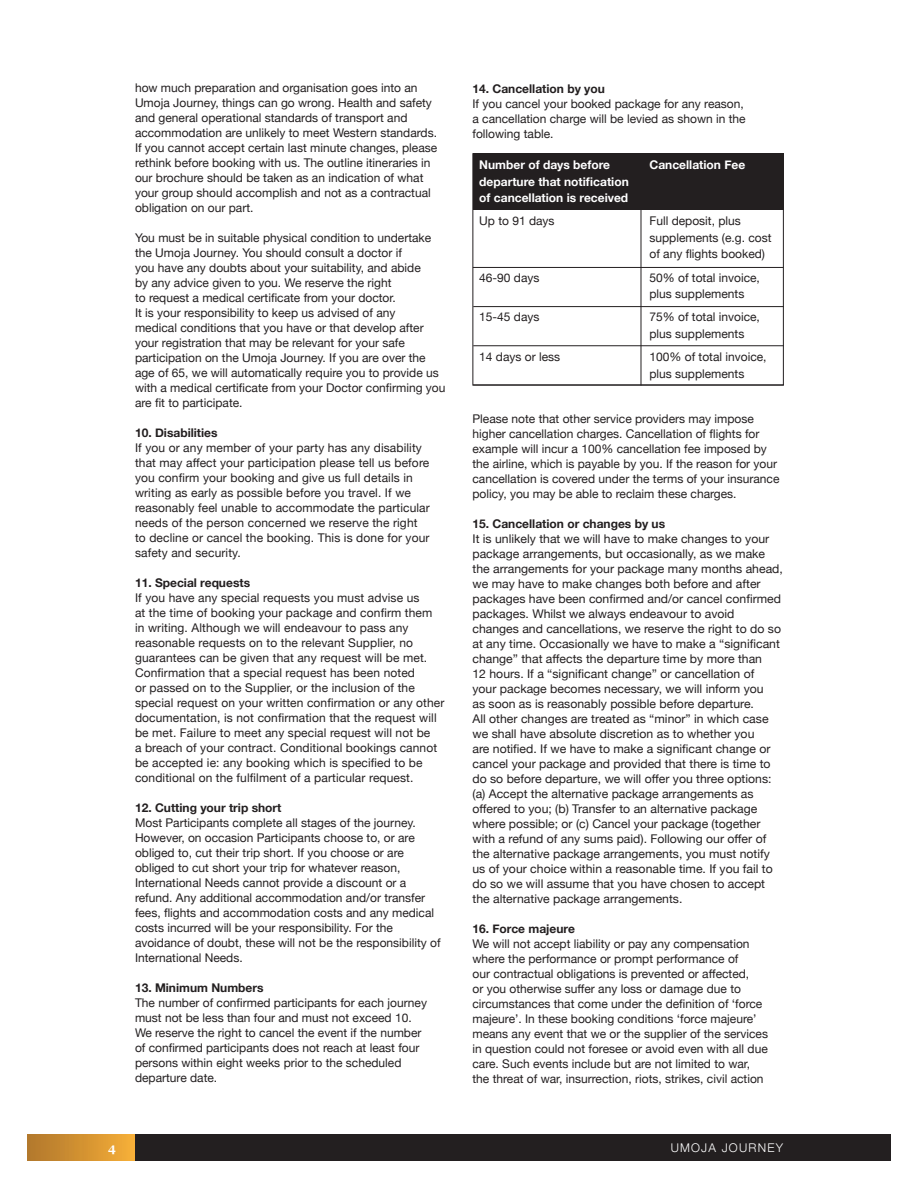
<style>
.page{position:relative;width:918px;height:1188px;background:#fff}
.page>*{position:absolute;margin:0;border:0;box-sizing:border-box;transform-origin:0 0}
.t1{font:12px/15px "Helvetica Neue";color:#231f20}
.t2{font:700 12px "Helvetica Neue";color:#231f20}
.t3{font:700 12px/16.5px "Helvetica Neue";color:#fff}
.t4{font:300 12px "Helvetica Neue";letter-spacing:.1em;color:#fff}
.t5{font:700 12px "Georgia";color:#fff}
</style>
<div class="page">
<div style="left:135px;top:1134px;width:783px;height:27px;background:#231f20"></div>
<div style="left:27px;top:1134px;width:108px;height:27px;background:linear-gradient(to right,#b0772c,#f6ae38)"></div>
<div style="left:891px;top:1099px;width:27px;height:89px;background:#fff"></div>
<div style="left:473px;top:153px;width:311px;height:57px;background:#231f20"></div>
<div style="left:472px;top:153px;width:312px;height:233px;border:1px solid #231f20"></div>
<hr style="left:641px;top:160px;width:1px;height:225px;background:#231f20">
<hr style="left:473px;top:267px;width:310px;height:1px;background:#231f20">
<hr style="left:473px;top:306px;width:311px;height:1px;background:#231f20">
<hr style="left:473px;top:345px;width:311px;height:1px;background:#231f20">
<hr style="left:473px;top:385px;width:311px;height:1px;background:#231f20">
<p class="t1" style="left:135px;top:81px;width:304px">how much preparation and organisation goes into an Umoja Journey, things can go wrong. Health and safety and general operational standards of transport and accommodation are unlikely to meet Western standards.<br>If you cannot accept certain last minute changes, please rethink before booking with us. The outline itineraries in our brochure should be taken as an indication of what your group should accomplish and not as a contractual obligation on our part.</p>
<p class="t1" style="left:135px;top:231px;width:312px">You must be in suitable physical condition to undertake the Umoja Journey. You should consult a doctor if<br>you have any doubts about your suitability, and abide<br>by any advice given to you. We reserve the right<br>to request a medical certificate from your doctor.<br>It is your responsibility to keep us advised of any<br>medical conditions that you have or that develop after your registration that may be relevant for your safe participation on the Umoja Journey. If you are over the age of 65, we will automatically require you to provide us with a medical certificate from your Doctor confirming you are fit to participate.</p>
<p class="t2" style="left:135px;top:424px;width:84px">10. Disabilities</p>
<p class="t1" style="left:135px;top:441px;width:296px">If you or any member of your party has any disability that may affect your participation please tell us before you confirm your booking and give us full details in writing as early as possible before you travel. If we reasonably feel unable to accommodate the particular needs of the person concerned we reserve the right to decline or cancel the booking. This is done for your safety and security.</p>
<p class="t2" style="left:135px;top:574px;width:117px">11. Special requests</p>
<p class="t1" style="left:135px;top:591px;width:311px">If you have any special requests you must advise us<br>at the time of booking your package and confirm them in writing. Although we will endeavour to pass any reasonable requests on to the relevant Supplier, no guarantees can be given that any request will be met.<br>Confirmation that a special request has been noted<br>or passed on to the Supplier, or the inclusion of the special request on your written confirmation or any other documentation, is not confirmation that the request will be met. Failure to meet any special request will not be<br>a breach of your contract. Conditional bookings cannot be accepted ie: any booking which is specified to be conditional on the fulfilment of a particular request.</p>
<p class="t2" style="left:135px;top:799px;width:148px">12. Cutting your trip short</p>
<p class="t1" style="left:135px;top:816px;width:307px">Most Participants complete all stages of the journey.<br>However, on occasion Participants choose to, or are obliged to, cut their trip short. If you choose or are obliged to cut short your trip for whatever reason, International Needs cannot provide a discount or a refund. Any additional accommodation and/or transfer fees, flights and accommodation costs and any medical costs incurred will be your responsibility. For the avoidance of doubt, these will not be the responsibility of International Needs.</p>
<p class="t2" style="left:135px;top:979px;width:130px">13. Minimum Numbers</p>
<p class="t1" style="left:135px;top:996px;width:294px">The number of confirmed participants for each journey must not be less than four and must not exceed 10.<br>We reserve the right to cancel the event if the number of confirmed participants does not reach at least four persons within eight weeks prior to the scheduled departure date.</p>
<p class="t2" style="left:472px;top:79px;width:134px">14. Cancellation by you</p>
<p class="t1" style="left:472px;top:97px;width:275px">If you cancel your booked package for any reason, a cancellation charge will be levied as shown in the following table.</p>
<p class="t3" style="left:479px;top:157px;width:132px">Number of days before</p>
<p class="t3" style="left:650px;top:157px;width:97px">Cancellation Fee</p>
<p class="t3" style="left:479px;top:173px;width:151px">departure that notification of cancellation is received</p>
<p class="t1" style="left:479px;top:214px;width:77px">Up to 91 days</p>
<p class="t1" style="left:650px;top:214px;width:93px">Full deposit, plus</p>
<p class="t1" style="left:650px;top:231px;width:124px">supplements (e.g. cost</p>
<p class="t1" style="left:650px;top:247px;width:117px">of any flights booked)</p>
<p class="t1" style="left:479px;top:271px;width:62px">46-90 days</p>
<p class="t1" style="left:650px;top:271px;width:112px">50% of total invoice,</p>
<p class="t1" style="left:650px;top:287px;width:96px">plus supplements</p>
<p class="t1" style="left:479px;top:310px;width:62px">15-45 days</p>
<p class="t1" style="left:650px;top:310px;width:112px">75% of total invoice,</p>
<p class="t1" style="left:650px;top:327px;width:96px">plus supplements</p>
<p class="t1" style="left:479px;top:350px;width:82px">14 days or less</p>
<p class="t1" style="left:650px;top:350px;width:119px">100% of total invoice,</p>
<p class="t1" style="left:650px;top:367px;width:96px">plus supplements</p>
<p class="t1" style="left:472px;top:412px;width:308px">Please note that other service providers may impose higher cancellation charges. Cancellation of flights for example will incur a 100% cancellation fee imposed by the airline, which is payable by you. If the reason for your cancellation is covered under the terms of your insurance policy, you may be able to reclaim these charges.</p>
<p class="t2" style="left:472px;top:514px;width:194px">15. Cancellation or changes by us</p>
<p class="t1" style="left:472px;top:532px;width:312px">It is unlikely that we will have to make changes to your package arrangements, but occasionally, as we make the arrangements for your package many months ahead, we may have to make changes both before and after packages have been confirmed and/or cancel confirmed packages. Whilst we always endeavour to avoid changes and cancellations, we reserve the right to do so at any time. Occasionally we have to make a “significant change” that affects the departure time by more than<br>12 hours. If a “significant change” or cancellation of<br>your package becomes necessary, we will inform you<br>as soon as is reasonably possible before departure.<br>All other changes are treated as “minor” in which case we shall have absolute discretion as to whether you<br>are notified. If we have to make a significant change or cancel your package and provided that there is time to do so before departure, we will offer you three options: (a) Accept the alternative package arrangements as offered to you; (b) Transfer to an alternative package where possible; or (c) Cancel your package (together with a refund of any sums paid). Following our offer of the alternative package arrangements, you must notify us of your choice within a reasonable time. If you fail to do so we will assume that you have chosen to accept the alternative package arrangements.</p>
<p class="t2" style="left:472px;top:919px;width:104px">16. Force majeure</p>
<p class="t1" style="left:472px;top:937px;width:297px">We will not accept liability or pay any compensation where the performance or prompt performance of<br>our contractual obligations is prevented or affected,<br>or you otherwise suffer any loss or damage due to circumstances that come under the definition of ‘force majeure’. In these booking conditions ‘force majeure’ means any event that we or the supplier of the services in question could not foresee or avoid even with all due care. Such events include but are not limited to war, the threat of war, insurrection, riots, strikes, civil action</p>
<p class="t5" style="left:108px;top:1139px;width:9px">4</p>
<p class="t4" style="left:671px;top:1138px;width:114px">UMOJA JOURNEY</p>
</div>
